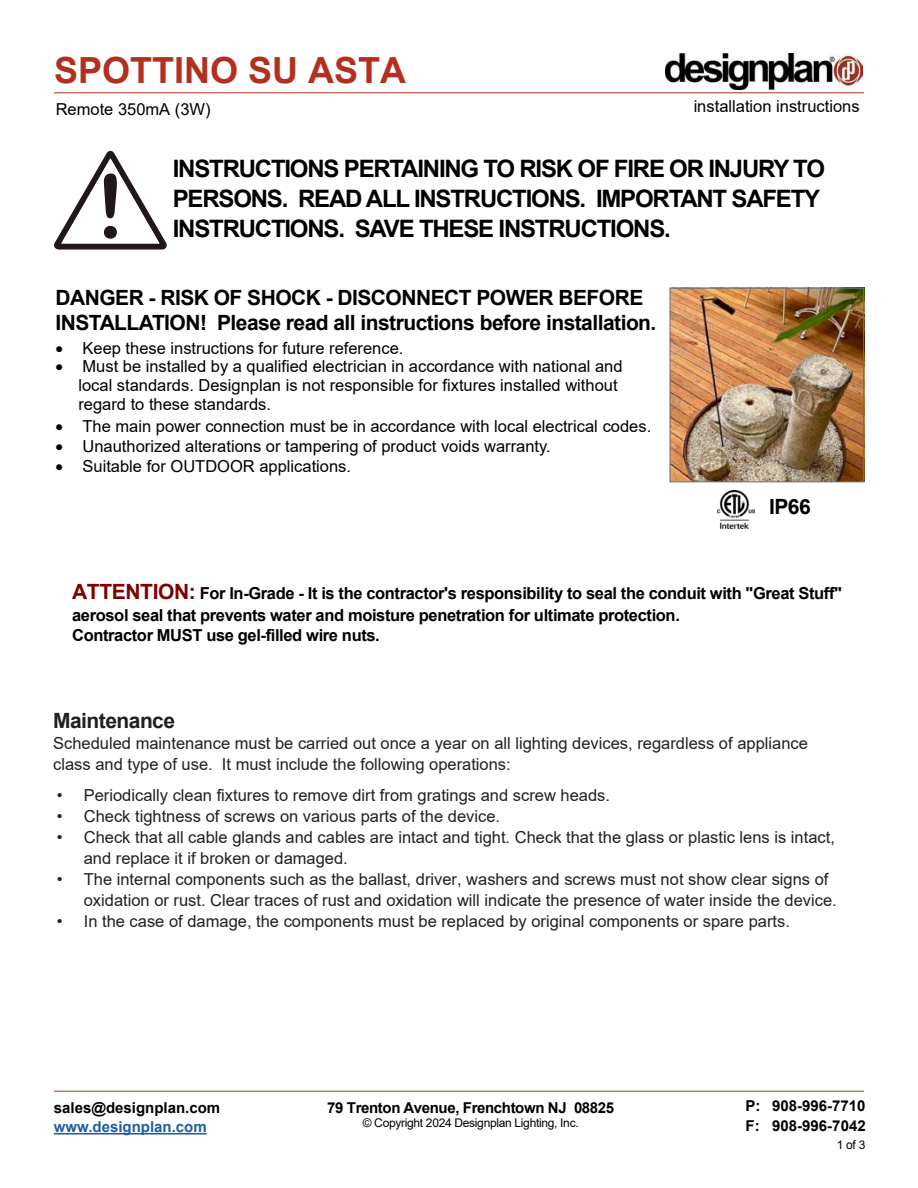
<style>
.page{position:relative;width:918px;height:1188px;background:#fff}
.page>*{position:absolute;margin:0;border:0;box-sizing:border-box;transform-origin:0 0}
.t1{font:700 36px "Arial";color:#b32f1e}
.t2{font:700 24px/30px "Arial";letter-spacing:-.05em;color:#000}
.ParaHead{font:700 21px/25.2px "Arial";letter-spacing:-.025em;color:#000}
.t3{font:700 21px "Arial";letter-spacing:-.025em;color:#231f20}
.t4{font:16.5px/21px "Arial";color:#231f20}
.t5{font:16.5px/19px "Arial";color:#000}
.t6{font:700 16.5px/21.6px "Arial";letter-spacing:-.025em;color:#000}
.t7{font:700 15px/19.5px "Arial";color:#000}
.t8{font:700 15px "Arial";letter-spacing:-.025em;color:#000}
.t9{font:700 15px "Arial";color:#215e9e}
.t10{font:12px "Arial";letter-spacing:-.025em;color:#000}
.s1{font-style:inherit}
.s2{font-size:21px;color:#800000}
</style>
<div class="page">
<img style="left:672px;top:290px;width:190px;height:190px">
<hr style="left:54px;top:1091px;width:810px;height:1px;background:#b32f1e">
<hr style="left:54px;top:1133px;width:153px;height:2px;background:#215e9e">
<svg style="left:54px;top:151px;width:113px;height:99px"></svg>
<hr style="left:54px;top:93px;width:810px;height:1px;background:#b32f1e">
<img style="left:718px;top:490px;width:37px;height:39px">
<div style="left:670px;top:288px;width:194px;height:194px;border:1px solid #6d6e71"></div>
<img style="left:665px;top:54px;width:197px;height:36px">
<h1 class="t1" style="left:54px;top:45px;width:354px">SPOTTINO SU ASTA</h1>
<p class="t5" style="left:56px;top:99px;width:156px">Remote <span class="s1">350mA</span> (3W)</p>
<p class="t5" style="left:694px;top:96px;width:167px">installation instructions</p>
<h2 class="t2" style="left:173px;top:154px;width:654px">INSTRUCTIONS PERTAINING TO RISK OF FIRE OR INJURY TO<br>PERSONS. READ ALL INSTRUCTIONS. IMPORTANT SAFETY<br>INSTRUCTIONS. SAVE THESE INSTRUCTIONS.</h2>
<p class="ParaHead" style="left:56px;top:285px;width:602px">DANGER - RISK OF SHOCK - DISCONNECT POWER BEFORE<br>INSTALLATION! Please read all instructions before installation.</p>
<p class="t5" style="left:56px;top:338px;width:349px">• Keep these instructions for future reference.</p>
<p class="t5" style="left:78px;top:357px;width:546px;text-indent:-23px">• Must be installed by a qualified electrician in accordance with national and local standards. Designplan is not responsible for fixtures installed without regard to these standards.</p>
<p class="t5" style="left:56px;top:416px;width:597px">• The main power connection must be in accordance with local electrical codes.</p>
<p class="t5" style="left:56px;top:437px;width:497px">• Unauthorized alterations or tampering of product voids warranty.</p>
<p class="t5" style="left:56px;top:457px;width:297px">• Suitable for OUTDOOR applications.</p>
<p class="ParaHead" style="left:769px;top:495px;width:43px">IP66</p>
<p class="t6" style="left:72px;top:583px;width:771px"><span class="s2">ATTENTION</span><span class="s2">:</span> For In-Grade - It is the contractor's responsibility to seal the conduit with "Great Stuff" aerosol seal that prevents water and moisture penetration for ultimate protection.</p>
<p class="t6" style="left:72px;top:625px;width:309px">Contractor MUST use gel-filled wire nuts.</p>
<p class="t3" style="left:53px;top:706px;width:123px">Maintenance</p>
<p class="t4" style="left:53px;top:733px;width:756px">Scheduled maintenance must be carried out once a year on all lighting devices, regardless of appliance class and type of use. It must include the following operations:</p>
<p class="t4" style="left:57px;top:785px;width:555px">• Periodically clean fixtures to remove dirt from gratings and screw heads.</p>
<p class="t4" style="left:57px;top:806px;width:445px">• Check tightness of screws on various parts of the device.</p>
<p class="t4" style="left:84px;top:827px;width:753px;text-indent:-27px">• Check that all cable glands and cables are intact and tight. Check that the glass or plastic lens is intact, and replace it if broken or damaged.</p>
<p class="t4" style="left:84px;top:869px;width:755px;text-indent:-27px">• The internal components such as the ballast, driver, washers and screws must not show clear signs of oxidation or rust. Clear traces of rust and oxidation will indicate the presence of water inside the device.</p>
<p class="t4" style="left:57px;top:911px;width:735px">• In the case of damage, the components must be replaced by original components or spare parts.</p>
<p class="t7" style="left:54px;top:1098px;width:168px">sales@designplan.com</p>
<p class="t9" style="left:54px;top:1116px;width:154px">www.designplan.com</p>
<p class="t8" style="left:327px;top:1097px;width:288px">79 Trenton Avenue, Frenchtown NJ 08825</p>
<p class="t10" style="left:363px;top:1115px;width:217px">© Copyright 2024 Designplan Lighting, Inc.</p>
<p class="t7" style="left:746px;top:1096px;width:122px">P: 908-996-7710<br>F: 908-996-7042</p>
<p class="t10" style="left:837px;top:1137px;width:30px">1 of <span class="s1">3</span></p>
</div>
